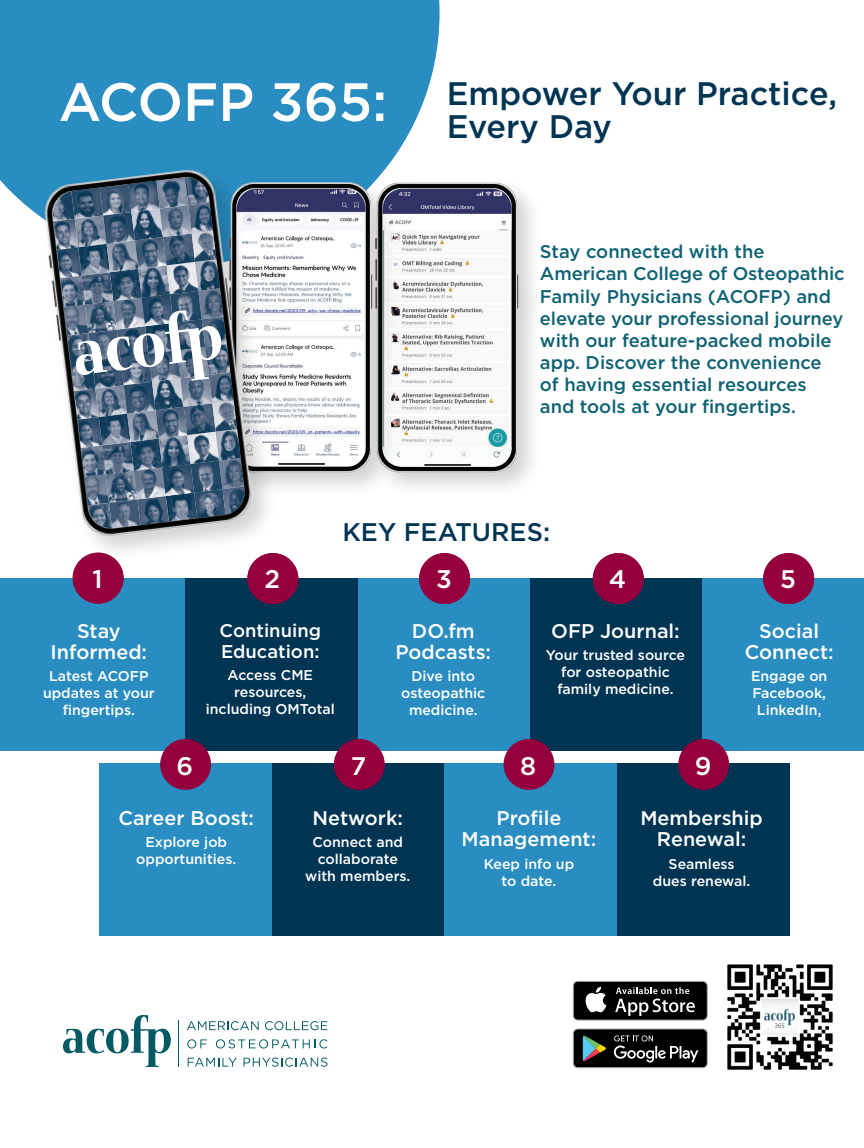
<style>
.page{position:relative;width:864px;height:1148px;background:#fff}
.page>*{position:absolute;margin:0;border:0;box-sizing:border-box;transform-origin:0 0}
.t1{font:500 53.7px "Gotham";letter-spacing:-.01em;color:#fff}
.t2{font:500 32.55px "Gotham";color:#003453}
.t3{font:500 25.5px "Gotham";color:#003453}
.t4{font:500 25.5px "Gotham";color:#fff}
.t5{font:500 19.8px/21.1px "Gotham";color:#fff;text-align:center}
.t6{font:500 18.45px/22px "Gotham";color:#0e6272}
.t7{font:500 18.45px/21.1px "Gotham";color:#fff}
.t8{font:500 14.1px/17px "Gotham";color:#fff;text-align:center}
</style>
<div class="page">
<div style="left:0;top:0;width:440px;height:212px;background:#298dc1"></div>
<svg style="left:63px;top:1015px;width:108px;height:52px"></svg>
<svg style="left:187px;top:1021px;width:72px;height:9px"></svg>
<svg style="left:265px;top:1021px;width:62px;height:9px"></svg>
<svg style="left:187px;top:1039px;width:20px;height:9px"></svg>
<svg style="left:216px;top:1039px;width:111px;height:9px"></svg>
<svg style="left:188px;top:1057px;width:49px;height:9px"></svg>
<svg style="left:244px;top:1057px;width:83px;height:9px"></svg>
<hr style="left:179px;top:1020px;width:1px;height:46px;background:#035a64">
<div style="left:1px;top:578px;width:185px;height:172px;background:#298dc1"></div>
<div style="left:186px;top:578px;width:172px;height:172px;background:#003453"></div>
<div style="left:358px;top:578px;width:173px;height:172px;background:#298dc1"></div>
<div style="left:531px;top:578px;width:172px;height:172px;background:#003453"></div>
<div style="left:703px;top:578px;width:161px;height:172px;background:#298dc1"></div>
<div style="left:100px;top:763px;width:172px;height:172px;background:#298dc1"></div>
<div style="left:160px;top:739px;width:51px;height:51px;background:#94003d;border-radius:50%"></div>
<div style="left:272px;top:763px;width:173px;height:172px;background:#003453"></div>
<div style="left:334px;top:739px;width:51px;height:51px;background:#94003d;border-radius:50%"></div>
<div style="left:444px;top:763px;width:173px;height:172px;background:#298dc1"></div>
<div style="left:504px;top:739px;width:50px;height:51px;background:#94003d;border-radius:50%"></div>
<div style="left:73px;top:552px;width:51px;height:51px;background:#94003d;border-radius:50%"></div>
<div style="left:617px;top:763px;width:172px;height:172px;background:#003453"></div>
<div style="left:678px;top:739px;width:51px;height:51px;background:#94003d;border-radius:50%"></div>
<div style="left:247px;top:553px;width:51px;height:51px;background:#94003d;border-radius:50%"></div>
<div style="left:419px;top:553px;width:51px;height:51px;background:#94003d;border-radius:50%"></div>
<div style="left:593px;top:553px;width:51px;height:51px;background:#94003d;border-radius:50%"></div>
<div style="left:763px;top:553px;width:51px;height:51px;background:#94003d;border-radius:50%"></div>
<svg style="left:573px;top:1028px;width:135px;height:40px;background:#2d2f2f"></svg>
<svg style="left:573px;top:980px;width:135px;height:40px;background:#39393a"></svg>
<img style="left:727px;top:964px;width:106px;height:106px">
<img style="left:404px;top:180px;width:117px;height:295px">
<img style="left:404px;top:189px;width:107px;height:278px">
<img style="left:283px;top:171px;width:121px;height:320px">
<img style="left:283px;top:180px;width:93px;height:295px">
<img style="left:283px;top:189px;width:82px;height:277px">
<img style="left:34px;top:159px;width:249px;height:408px">
<img style="left:38px;top:163px;width:223px;height:380px">
<img style="left:113px;top:272px;width:25px;height:25px">
<img style="left:85px;top:272px;width:28px;height:29px">
<img style="left:198px;top:259px;width:22px;height:29px">
<img style="left:198px;top:288px;width:25px;height:29px">
<img style="left:64px;top:307px;width:21px;height:29px">
<img style="left:85px;top:301px;width:28px;height:9px">
<img style="left:156px;top:177px;width:29px;height:28px">
<img style="left:51px;top:191px;width:20px;height:30px">
<img style="left:100px;top:184px;width:28px;height:28px">
<img style="left:71px;top:187px;width:32px;height:32px">
<img style="left:53px;top:219px;width:22px;height:31px">
<img style="left:57px;top:247px;width:21px;height:31px">
<img style="left:138px;top:269px;width:29px;height:28px">
<img style="left:167px;top:262px;width:31px;height:32px">
<img style="left:185px;top:177px;width:25px;height:28px">
<img style="left:67px;top:333px;width:8px;height:30px">
<img style="left:128px;top:181px;width:32px;height:31px">
<img style="left:222px;top:317px;width:5px;height:27px">
<img style="left:60px;top:276px;width:25px;height:31px">
<img style="left:75px;top:215px;width:28px;height:32px">
<img style="left:78px;top:244px;width:32px;height:32px">
<img style="left:107px;top:244px;width:31px;height:28px">
<img style="left:135px;top:240px;width:32px;height:29px">
<img style="left:163px;top:237px;width:32px;height:28px">
<img style="left:192px;top:231px;width:24px;height:31px">
<img style="left:103px;top:212px;width:32px;height:32px">
<img style="left:131px;top:209px;width:32px;height:31px">
<img style="left:188px;top:203px;width:25px;height:30px">
<img style="left:160px;top:205px;width:32px;height:32px">
<img style="left:113px;top:297px;width:29px;height:13px">
<img style="left:142px;top:294px;width:28px;height:16px">
<img style="left:170px;top:291px;width:32px;height:19px">
<img style="left:134px;top:442px;width:25px;height:25px">
<img style="left:106px;top:442px;width:28px;height:29px">
<img style="left:219px;top:429px;width:22px;height:29px">
<img style="left:219px;top:458px;width:25px;height:28px">
<img style="left:84px;top:477px;width:22px;height:28px">
<img style="left:106px;top:471px;width:28px;height:32px">
<img style="left:71px;top:360px;width:21px;height:31px">
<img style="left:124px;top:381px;width:25px;height:1px">
<img style="left:92px;top:381px;width:32px;height:8px">
<img style="left:74px;top:389px;width:21px;height:30px">
<img style="left:78px;top:417px;width:21px;height:31px">
<img style="left:159px;top:438px;width:28px;height:29px">
<img style="left:187px;top:431px;width:32px;height:33px">
<img style="left:222px;top:344px;width:8px;height:28px">
<img style="left:88px;top:503px;width:21px;height:25px">
<img style="left:169px;top:496px;width:28px;height:25px">
<img style="left:194px;top:492px;width:32px;height:26px">
<img style="left:222px;top:486px;width:24px;height:28px">
<img style="left:81px;top:445px;width:25px;height:32px">
<img style="left:95px;top:385px;width:29px;height:32px">
<img style="left:99px;top:413px;width:32px;height:32px">
<img style="left:127px;top:413px;width:32px;height:29px">
<img style="left:155px;top:410px;width:32px;height:28px">
<img style="left:184px;top:407px;width:32px;height:28px">
<img style="left:212px;top:401px;width:25px;height:30px">
<img style="left:124px;top:382px;width:31px;height:31px">
<img style="left:152px;top:381px;width:32px;height:29px">
<img style="left:212px;top:372px;width:22px;height:31px">
<img style="left:109px;top:499px;width:31px;height:29px">
<img style="left:137px;top:499px;width:32px;height:26px">
<img style="left:180px;top:381px;width:32px;height:26px">
<img style="left:134px;top:467px;width:35px;height:32px">
<img style="left:162px;top:464px;width:32px;height:32px">
<img style="left:191px;top:460px;width:31px;height:32px">
<svg style="left:75px;top:310px;width:147px;height:71px"></svg>
<h2 class="t2" style="left:447px;top:72px;width:392px">Empower Your Practice,</h2>
<h1 class="t1" style="left:59px;top:67px;width:555px">ACOFP 365: <sub>Every</sub> <sub>Day</sub></h1>
<p class="t6" style="left:540px;top:241px;width:306px">Stay connected with the<br>American College of Osteopathic<br>Family Physicians (ACOFP) and elevate your professional journey with our feature-packed mobile app. Discover the convenience of having essential resources and tools at your fingertips.</p>
<h3 class="t4" style="left:92px;top:562px;width:12px">1</h3>
<h3 class="t5" style="left:51px;top:619px;width:98px">Stay<br>Informed:</h3>
<p class="t8" style="left:43px;top:667px;width:113px">Latest ACOFP updates at your fingertips.</p>
<h3 class="t3" style="left:343px;top:515px;width:209px">KEY FEATURES:</h3>
<h3 class="t4" style="left:264px;top:562px;width:17px">2</h3>
<h3 class="t4" style="left:436px;top:562px;width:17px">3</h3>
<h3 class="t4" style="left:609px;top:562px;width:19px">4</h3>
<h3 class="t4" style="left:780px;top:562px;width:17px">5</h3>
<h3 class="t7" style="left:220px;top:619px;width:103px">Continuing<br>Education:</h3>
<p class="t8" style="left:206px;top:666px;width:131px">Access CME resources, including OMTotal</p>
<h3 class="t5" style="left:395px;top:619px;width:97px">DO.fm<br>Podcasts:</h3>
<p class="t8" style="left:401px;top:667px;width:86px">Dive into osteopathic medicine.</p>
<h3 class="t5" style="left:551px;top:619px;width:130px">OFP Journal:</h3>
<p class="t8" style="left:546px;top:646px;width:141px">Your trusted source for osteopathic family medicine.</p>
<h3 class="t4" style="left:177px;top:749px;width:18px">6</h3>
<h3 class="t4" style="left:351px;top:749px;width:17px">7</h3>
<h3 class="t4" style="left:520px;top:749px;width:18px">8</h3>
<h3 class="t4" style="left:695px;top:749px;width:18px">9</h3>
<h3 class="t5" style="left:745px;top:619px;width:90px">Social<br>Connect:</h3>
<p class="t8" style="left:751px;top:667px;width:78px">Engage on<br>Facebook,<br>LinkedIn,</p>
<h3 class="t5" style="left:118px;top:807px;width:137px">Career Boost:</h3>
<p class="t8" style="left:136px;top:833px;width:102px">Explore job opportunities.</p>
<h3 class="t5" style="left:313px;top:807px;width:92px">Network:</h3>
<p class="t8" style="left:305px;top:833px;width:107px">Connect and collaborate with members.</p>
<h3 class="t5" style="left:462px;top:807px;width:136px">Profile<br>Management:</h3>
<p class="t8" style="left:484px;top:855px;width:92px">Keep info up to date.</p>
<h3 class="t5" style="left:640px;top:807px;width:124px">Membership<br>Renewal:</h3>
<p class="t8" style="left:653px;top:855px;width:99px">Seamless dues renewal.</p>
</div>
